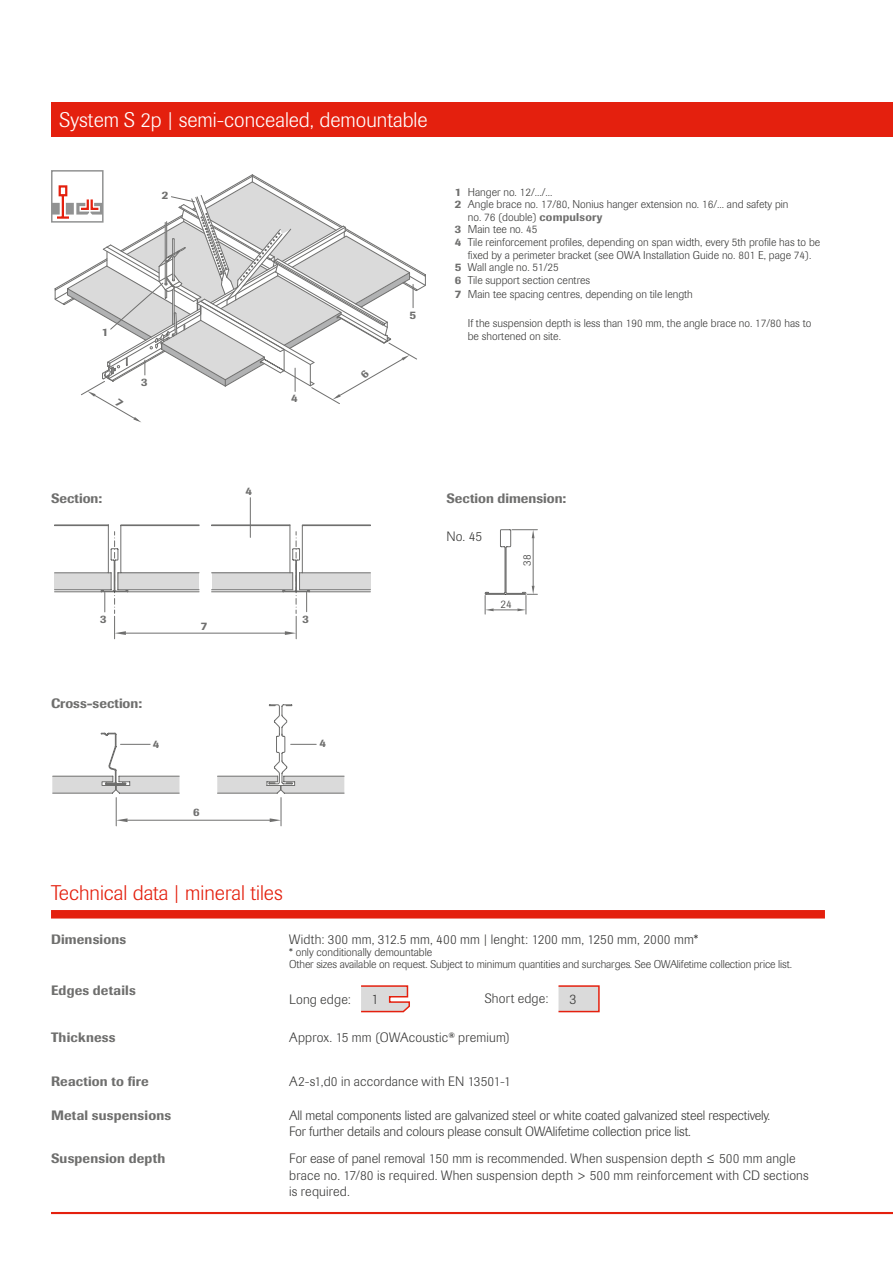
<style>
.page{position:relative;width:893px;height:1263px;background:#fff}
.page>*{position:absolute;margin:0;border:0;box-sizing:border-box;transform-origin:0 0}
.t1{font:300 21px "Imago Pro";color:#fff}
.t2{font:300 21px "Imago Pro";color:#e4200e}
.t3{font:300 14.25px "Imago Pro";color:#3b3b3a}
.t4{font:300 13.5px/16.5px "Imago Pro";letter-spacing:.005em;color:#3b3b3a}
.t5{font:500 13.5px "Imago Pro";letter-spacing:.01em;color:#6f6f6e}
.t6{font:300 11.25px/12.5px "Imago Pro";color:#3b3b3a}
.t7{font:500 11.25px "Imago Pro";color:#6f6f6e}
.s1{font-weight:500;color:#6f6f6e}
</style>
<div class="page">
<div style="left:51px;top:102px;width:842px;height:34px;background:#e4200e"></div>
<div style="left:51px;top:910px;width:774px;height:8px;background:#e4200e"></div>
<svg style="left:361px;top:985px;width:49px;height:28px"></svg>
<div style="left:558px;top:985px;width:42px;height:27px;background:#dadada;border:2px solid #e4200e"></div>
<hr style="left:51px;top:1212px;width:842px;height:2px;background:#e4200e">
<hr style="left:250px;top:498px;width:1px;height:39px;background:#6f6f6e">
<svg style="left:54px;top:524px;width:317px;height:116px"></svg>
<svg style="left:52px;top:704px;width:293px;height:123px"></svg>
<svg style="left:484px;top:529px;width:54px;height:86px"></svg>
<div style="left:51px;top:170px;width:53px;height:53px;border:2px solid #919292"></div>
<svg style="left:54px;top:174px;width:372px;height:248px"></svg>
<h1 class="t1" style="left:60px;top:106px;width:370px">System S 2p | semi-concealed, demountable</h1>
<p class="t7" style="left:162px;top:188px;width:8px">2</p>
<p class="t7" style="left:102px;top:325px;width:8px">1</p>
<p class="t7" style="left:141px;top:375px;width:8px">3</p>
<p class="t7" style="left:291px;top:391px;width:8px">4</p>
<p class="t7" style="left:410px;top:308px;width:8px">5</p>
<p class="t6" style="left:455px;top:185px;width:99px"><span class="s1">1</span> Hanger no. 12/.../...</p>
<p class="t6" style="left:455px;top:198px;width:335px"><span class="s1">2</span> Angle brace no. 17/80, Nonius hanger extension no. 16/... and safety pin</p>
<p class="t6" style="left:468px;top:210px;width:136px">no. 76 (double) <span class="s1">compulsory</span></p>
<p class="t6" style="left:455px;top:223px;width:84px"><span class="s1">3</span> Main tee no. 45</p>
<p class="t6" style="left:455px;top:236px;width:367px"><span class="s1">4</span> Tile reinforcement profiles, depending on span width, every 5th profile has to be</p>
<p class="t6" style="left:468px;top:248px;width:345px">fixed by a perimeter bracket (see OWA I nstallation Guide no. 801 E, page 74).</p>
<p class="t6" style="left:455px;top:261px;width:106px"><span class="s1">5</span> Wall angle no. 51/25</p>
<p class="t6" style="left:455px;top:274px;width:137px"><span class="s1">6</span> Tile support section centres</p>
<p class="t6" style="left:455px;top:287px;width:240px"><span class="s1">7</span> Main tee spacing centres, depending on tile length</p>
<p class="t6" style="left:468px;top:317px;width:345px">If the suspension depth is less than 190 mm, the angle brace no. 17/80 has to be shortened on site.</p>
<p class="t7" style="left:556px;top:190px;width:8px">2</p>
<p class="t7" style="left:804px;top:310px;width:8px">5</p>
<p class="t7" style="left:496px;top:327px;width:8px">1</p>
<p class="t5" style="left:51px;top:490px;width:53px">Section:</p>
<p class="t7" style="left:245px;top:483px;width:8px">4</p>
<p class="t7" style="left:100px;top:612px;width:8px">3</p>
<p class="t7" style="left:303px;top:612px;width:8px">3</p>
<p class="t7" style="left:201px;top:618px;width:8px">7</p>
<p class="t5" style="left:51px;top:694px;width:93px">Cross-section:</p>
<p class="t7" style="left:153px;top:737px;width:8px">4</p>
<p class="t7" style="left:319px;top:736px;width:8px">4</p>
<p class="t7" style="left:193px;top:805px;width:8px">6</p>
<p class="t5" style="left:446px;top:490px;width:121px">Section dimension:</p>
<p class="t4" style="left:446px;top:528px;width:37px">No. 45</p>
<p class="t6" style="left:520px;top:566px;width:13px;rotate:-90deg">38</p>
<p class="t6" style="left:500px;top:598px;width:13px">24</p>
<h1 class="t2" style="left:51px;top:879px;width:233px">Technical data | mineral tiles</h1>
<p class="t5" style="left:51px;top:930px;width:77px">Dimensions</p>
<p class="t4" style="left:289px;top:930px;width:411px">Width: 300 mm, 312.5 mm, 400 mm | lenght: 1200 mm, 1250 mm, 2000 mm*</p>
<p class="t6" style="left:289px;top:946px;width:504px">* only conditionally demountable<br>Other sizes available on request. Subject to minimum quantities and surcharges. See OWAlifetime collection price list.</p>
<p class="t5" style="left:51px;top:982px;width:86px">Edges details</p>
<p class="t4" style="left:289px;top:991px;width:63px">Long edge:</p>
<p class="t3" style="left:371px;top:990px;width:9px">1</p>
<p class="t4" style="left:485px;top:989px;width:65px">Short edge:</p>
<p class="t3" style="left:569px;top:989px;width:9px">3</p>
<p class="t5" style="left:51px;top:1028px;width:66px">Thickness</p>
<p class="t4" style="left:289px;top:1029px;width:222px">Approx. 15 mm (OWAcoustic<sup>®</sup> premium)</p>
<p class="t5" style="left:51px;top:1072px;width:99px">Reaction to fire</p>
<p class="t4" style="left:289px;top:1072px;width:223px">A2-s1,d0 in accordance with EN 13501-1</p>
<p class="t5" style="left:51px;top:1106px;width:122px">Metal suspensions</p>
<p class="t4" style="left:289px;top:1106px;width:483px">All metal components listed are galvanized steel or white coated galvanized steel respectively.<br>For further details and colours please consult OWAlifetime collection price list.</p>
<p class="t5" style="left:51px;top:1150px;width:116px">Suspension depth</p>
<p class="t4" style="left:289px;top:1150px;width:521px">For ease of panel removal 150 mm is recommended. When suspension depth ≤ 500 mm angle brace no. 17/80 is required. When suspension depth &gt; 500 mm reinforcement with CD sections is required.</p>
</div>
